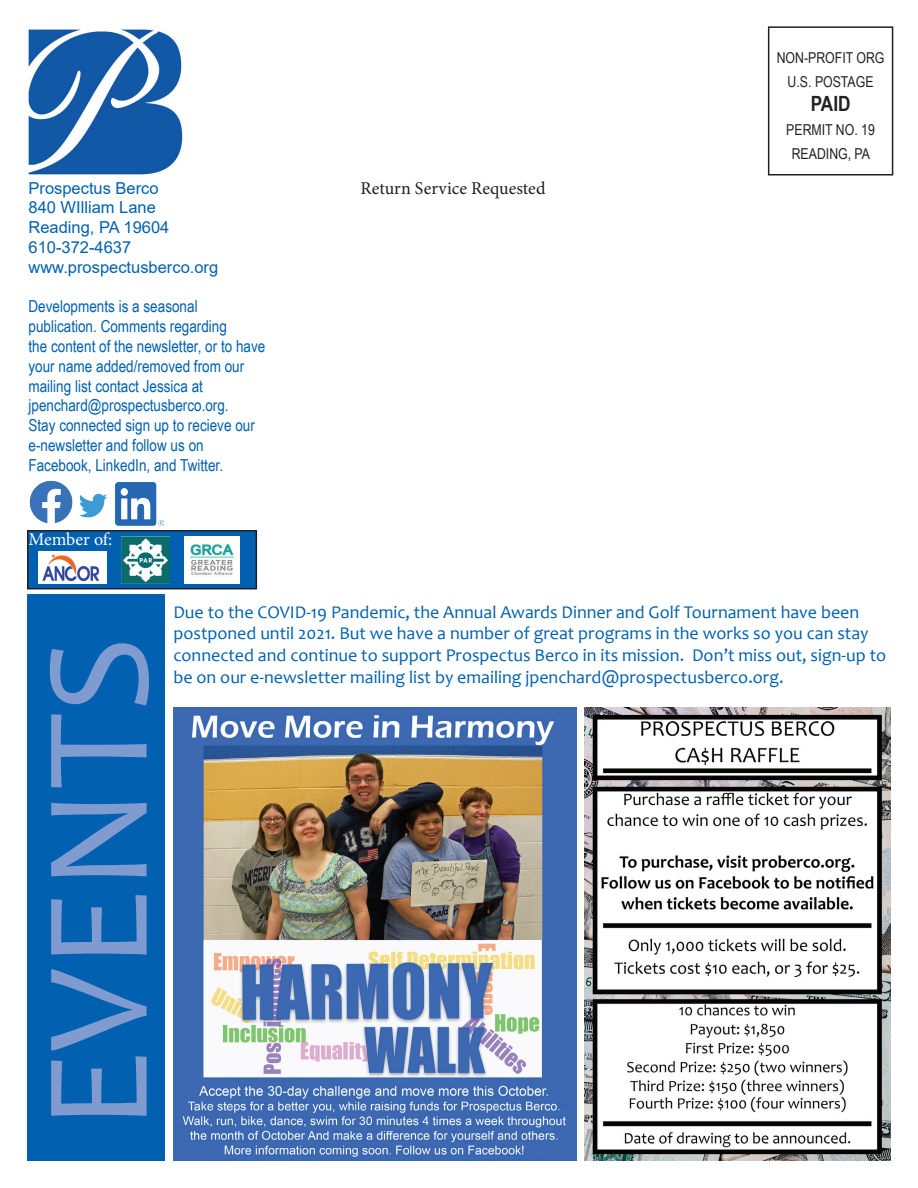
<style>
.page{position:relative;width:918px;height:1188px;background:#fff}
.page>*{position:absolute;margin:0;border:0;box-sizing:border-box;transform-origin:0 0}
.t1{font:150px "Candara";color:#7f9bd0}
.t2{font:700 21px "Arial Narrow";color:#231f20}
.t3{font:18px/21.6px "Candara";color:#0161b0}
.t4{font:18px "Minion Pro";color:#231f20}
.t5{font:18px "Minion Pro";letter-spacing:-.005em;color:#fff}
.t6{font:16.5px/19.8px "Arial Narrow";color:#0161b0}
.t7{font:16.5px/19.8px "Arial";color:#0161b0}
.t8{font:15px/24px "Arial Narrow";color:#231f20;text-align:center}
</style>
<div class="page">
<div style="left:27px;top:27px;width:138px;height:1134px;background:#0161b0"></div>
<div style="left:768px;top:26px;width:125px;height:150px;border:2px solid #231f20"></div>
<div style="left:18px;top:26px;width:211px;height:568px;background:#fff"></div>
<img style="left:28px;top:29px;width:155px;height:146px">
<img style="left:79px;top:483px;width:84px;height:43px">
<img style="left:29px;top:480px;width:44px;height:43px">
<div style="left:28px;top:531px;width:228px;height:58px;background:#0161b0"></div>
<div style="left:27px;top:530px;width:230px;height:59px;border:2px solid #231f20"></div>
<img style="left:38px;top:551px;width:69px;height:32px">
<img style="left:121px;top:536px;width:48px;height:47px">
<img style="left:185px;top:536px;width:55px;height:47px">
<img style="left:173px;top:707px;width:404px;height:454px">
<img style="left:584px;top:707px;width:307px;height:454px">
<p class="t7" style="left:28px;top:178px;width:191px">Prospectus Berco<br>840 WIlliam Lane<br>Reading, PA 19604<br>610-372-4637 www.prospectusberco.org</p>
<p class="t6" style="left:28px;top:296px;width:238px">Developments is a seasonal publication. Comments regarding<br>the content of the newsletter, or to have your name added/removed from our mailing list contact Jessica at jpenchard@prospectusberco.org.<br>Stay connected sign up to recieve our e-newsletter and follow us on Facebook, LinkedIn, and Twitter.</p>
<p class="t5" style="left:28px;top:527px;width:85px">Member of:</p>
<p class="t4" style="left:361px;top:176px;width:186px">Return Service Requested</p>
<p class="t8" style="left:777px;top:45px;width:109px">NON-PROFIT ORG<br>U.S. POSTAGE</p>
<p class="t2" style="left:811px;top:88px;width:41px">PAID</p>
<p class="t8" style="left:786px;top:117px;width:90px">PERMIT NO. 19<br>READING, PA</p>
<h1 class="t1" style="left:4px;top:1130px;width:495px;rotate:-90deg">EVENTS</h1>
<p class="t3" style="left:173px;top:601px;width:714px">Due to the COVID-19 Pandemic, the Annual Awards Dinner and Golf Tournament have been postponed until 2021. But we have a number of great programs in the works so you can stay connected and continue to support Prospectus Berco in its mission. Don’t miss out, sign-up to be on our e-newsletter mailing list by emailing jpenchard@prospectusberco.org.</p>
</div>
